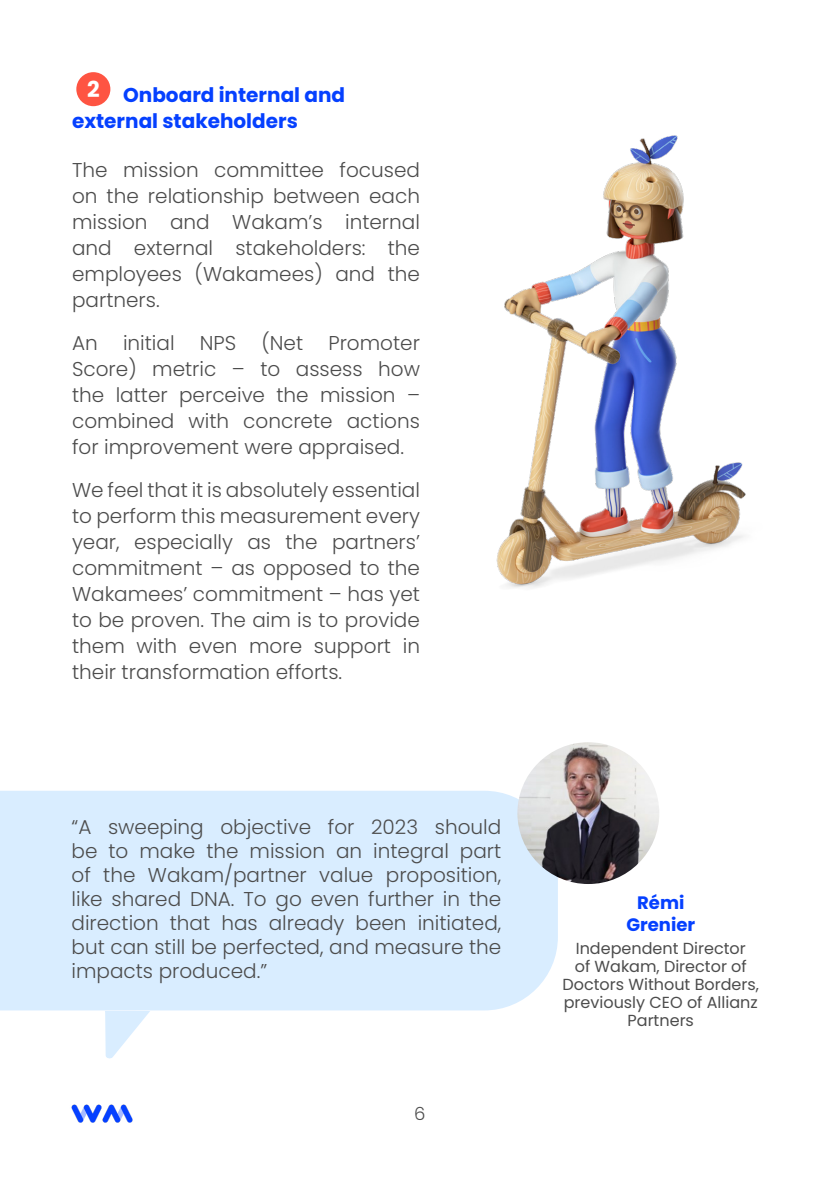
<style>
.page{position:relative;width:840px;height:1191px;background:#fff}
.page>*{position:absolute;margin:0;border:0;box-sizing:border-box;transform-origin:0 0}
.t1{font:700 22px "Poppins";color:#fff}
.t2{font:300 20px/26px "Poppins";color:#4c4c4c;text-align:justify}
.t3{font:700 20px/26px "Poppins";color:#0540ff}
.t4{font:700 18px/22px "Poppins";color:#0540ff;text-align:center}
.t5{font:300 18px "Poppins";color:#4c4c4c}
.t6{font:16px/18px "Poppins";color:#4c4c4c;text-align:center}
</style>
<div class="page">
<img style="left:71px;top:1104px;width:62px;height:19px">
<div style="left:0;top:791px;width:557px;height:219px;background:#d9edff"></div>
<img style="left:517px;top:742px;width:142px;height:142px;border-radius:71px">
<div style="left:76px;top:72px;width:34px;height:34px;background:#fe5442;border-radius:50%"></div>
<img style="left:496px;top:135px;width:250px;height:453px">
<svg style="left:105px;top:1011px;width:45px;height:48px"></svg>
<p class="t1" style="left:87px;top:76px;width:14px">2</p>
<p class="t3" style="left:72px;top:82px;width:274px;text-indent:51px">Onboard internal and external stakeholders</p>
<p class="t2" style="left:72px;top:157px;width:349px">The mission committee focused on the relationship between each mission and Wakam’s internal and external stakeholders: the employees (Wakamees) and the partners.</p>
<p class="t2" style="left:72px;top:330px;width:27px">An</p>
<p class="t2" style="left:123px;top:330px;width:53px">initial</p>
<p class="t2" style="left:200px;top:330px;width:38px">NPS</p>
<p class="t2" style="left:261px;top:330px;width:43px">(Net</p>
<p class="t2" style="left:72px;top:330px;width:349px;text-indent:256px">Promoter Score) metric – to assess how the latter perceive the mission – combined with concrete actions for improvement were appraised.</p>
<p class="t2" style="left:72px;top:477px;width:349px">We feel that it is absolutely essential to perform this measurement every year, especially as the partners’ commitment – as opposed to the Wakamees’ commitment – has yet to be proven. The aim is to provide them with even more support in their transformation efforts.</p>
<p class="t2" style="left:71px;top:815px;width:431px;line-height:24px">“A sweeping objective for 2023 should be to make the mission an integral part of the Wakam/partner value proposition, like shared DNA. To go even further in the direction that has already been initiated, but can still be perfected, and measure the impacts produced.”</p>
<p class="t5" style="left:414px;top:1103px;width:13px">6</p>
<p class="t4" style="left:626px;top:891px;width:70px">Rémi<br>Grenier</p>
<p class="t6" style="left:562px;top:939px;width:198px">Independent Director<br>of Wakam, Director of<br>Doctors Without Borders, previously CEO of Allianz<br>Partners</p>
</div>
